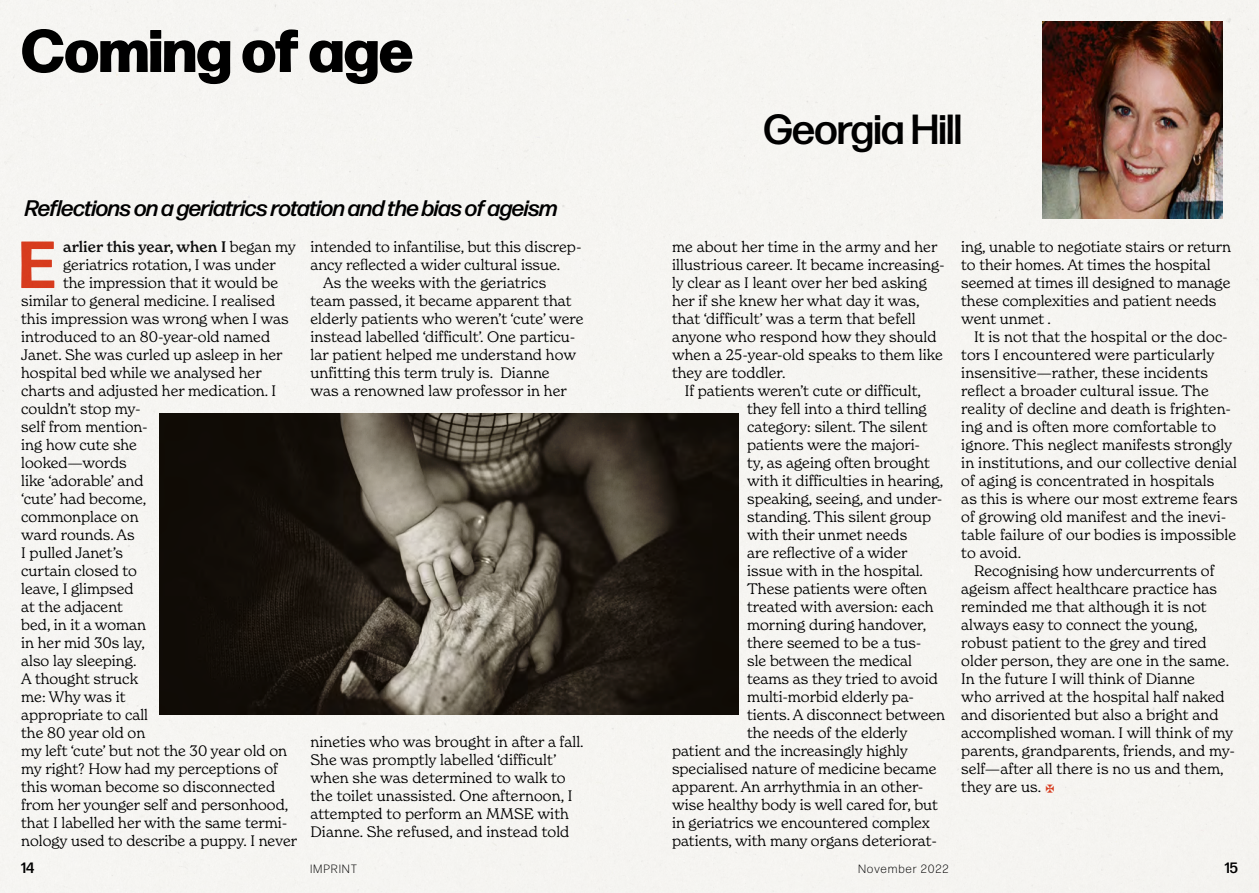
<style>
.page{position:relative;width:1259px;height:893px;background:#fff}
.page>*{position:absolute;margin:0;border:0;box-sizing:border-box;transform-origin:0 0}
.t1{font:700 66.45px "Forma DJR Display";color:#d94526}
.t2{font:800 60px "Forma DJR Display";color:#000}
.t3{font:500 42px "Forma DJR Display";color:#000}
.t4{font:italic 500 22.5px "Forma DJR Display";color:#000}
.t5{font:300 15px/18px "New Spirit";color:#000}
.t6{font:500 15px "New Spirit";color:#121212}
.t7{font:500 15px "Forma DJR Display";color:#000}
.t8{font:300 12px "Forma DJR Display";letter-spacing:.12em;color:#000}
.s1{font-weight:300;color:#000}
</style>
<div class="page">
<img style="left:0;top:0;width:1259px;height:893px">
<svg style="left:1046px;top:784px;width:8px;height:8px"></svg>
<h2 class="t2" style="left:21px;top:5px;width:393px">Coming of age</h2>
<h3 class="t4" style="left:26px;top:194px;width:534px">Reflections on a geriatrics rotation and the bias of ageism</h3>
<h1 class="t1" style="left:19px;top:223px;width:37px">E</h1>
<p class="t6" style="left:63px;top:237px;width:234px">arlier this year, when I <span class="s1">began my</span></p>
<p class="t5" style="left:63px;top:255px;width:214px">geriatrics rotation, I was under</p>
<p class="t5" style="left:63px;top:273px;width:217px">the impression that it would be</p>
<p class="t5" style="left:21px;top:291px;width:255px">similar to general medicine. I realised</p>
<p class="t5" style="left:21px;top:309px;width:269px">this impression was wrong when I was</p>
<p class="t5" style="left:21px;top:327px;width:250px">introduced to an 80-year-old named</p>
<p class="t5" style="left:21px;top:345px;width:263px">Janet. She was curled up asleep in her</p>
<p class="t5" style="left:21px;top:363px;width:242px">hospital bed while we analysed her</p>
<p class="t5" style="left:21px;top:381px;width:256px">charts and adjusted her medication. I</p>
<p class="t5" style="left:21px;top:399px;width:121px">couldn’t stop my-</p>
<p class="t5" style="left:21px;top:417px;width:128px">self from mention-</p>
<p class="t5" style="left:21px;top:435px;width:117px">ing how cute she</p>
<p class="t5" style="left:21px;top:453px;width:107px">looked—words</p>
<p class="t5" style="left:21px;top:471px;width:124px">like ‘adorable’ and</p>
<p class="t5" style="left:21px;top:489px;width:127px">‘cute’ had become,</p>
<p class="t5" style="left:21px;top:507px;width:119px">commonplace on</p>
<p class="t5" style="left:21px;top:525px;width:115px">ward rounds. As</p>
<p class="t5" style="left:21px;top:543px;width:103px">I pulled Janet’s</p>
<p class="t5" style="left:21px;top:561px;width:117px">curtain closed to</p>
<p class="t5" style="left:21px;top:579px;width:114px">leave, I glimpsed</p>
<p class="t5" style="left:21px;top:597px;width:103px">at the adjacent</p>
<p class="t5" style="left:21px;top:615px;width:126px">bed, in it a woman</p>
<p class="t5" style="left:21px;top:633px;width:125px">in her mid 30s lay,</p>
<p class="t5" style="left:21px;top:651px;width:117px">also lay sleeping.</p>
<p class="t5" style="left:21px;top:669px;width:118px">A thought struck</p>
<p class="t5" style="left:21px;top:687px;width:106px">me: Why was it</p>
<p class="t5" style="left:21px;top:705px;width:128px">appropriate to call</p>
<p class="t5" style="left:21px;top:723px;width:126px">the 80 year old on</p>
<p class="t5" style="left:21px;top:741px;width:267px">my left ‘cute’ but not the 30 year old on</p>
<p class="t5" style="left:21px;top:759px;width:258px">my right? How had my perceptions of</p>
<p class="t5" style="left:21px;top:777px;width:255px">this woman become so disconnected</p>
<p class="t5" style="left:21px;top:795px;width:268px">from her younger self and personhood,</p>
<p class="t5" style="left:21px;top:813px;width:267px">that I labelled her with the same termi-</p>
<p class="t5" style="left:21px;top:831px;width:277px">nology used to describe a puppy. I never</p>
<p class="t5" style="left:310px;top:237px;width:273px">intended to infantilise, but this discrep-</p>
<p class="t5" style="left:310px;top:255px;width:251px">ancy reflected a wider cultural issue.</p>
<p class="t5" style="left:323px;top:273px;width:225px">As the weeks with the geriatrics</p>
<p class="t5" style="left:310px;top:291px;width:262px">team passed, it became apparent that</p>
<p class="t5" style="left:310px;top:309px;width:275px">elderly patients who weren’t ‘cute’ were</p>
<p class="t5" style="left:310px;top:327px;width:266px">instead labelled ‘difficult’. One particu-</p>
<p class="t5" style="left:310px;top:345px;width:267px">lar patient helped me understand how</p>
<p class="t5" style="left:310px;top:363px;width:241px">unfitting this term truly is. Dianne</p>
<p class="t5" style="left:310px;top:381px;width:258px">was a renowned law professor in her</p>
<p class="t5" style="left:310px;top:732px;width:275px">nineties who was brought in after a fall.<br>She was promptly labelled ‘difficult’ when she was determined to walk to the toilet unassisted. One afternoon, I attempted to perform an MMSE with Dianne. She refused, and instead told</p>
<h3 class="t3" style="left:763px;top:103px;width:200px">Georgia Hill</h3>
<p class="t5" style="left:672px;top:237px;width:267px">me about her time in the army and her</p>
<p class="t5" style="left:672px;top:255px;width:274px">illustrious career. It became increasing-</p>
<p class="t5" style="left:672px;top:273px;width:256px">ly clear as I leant over her bed asking</p>
<p class="t5" style="left:672px;top:291px;width:249px">her if she knew her what day it was,</p>
<p class="t5" style="left:672px;top:309px;width:245px">that ‘difficult’ was a term that befell</p>
<p class="t5" style="left:672px;top:327px;width:266px">anyone who respond how they should</p>
<p class="t5" style="left:672px;top:345px;width:272px">when a 25-year-old speaks to them like</p>
<p class="t5" style="left:672px;top:363px;width:115px">they are toddler.</p>
<p class="t5" style="left:685px;top:381px;width:238px">If patients weren’t cute or difficult,</p>
<p class="t5" style="left:747px;top:399px;width:181px">they fell into a third telling</p>
<p class="t5" style="left:747px;top:417px;width:182px">category: silent. The silent</p>
<p class="t5" style="left:747px;top:435px;width:175px">patients were the majori-</p>
<p class="t5" style="left:747px;top:453px;width:184px">ty, as ageing often brought</p>
<p class="t5" style="left:747px;top:471px;width:198px">with it difficulties in hearing,</p>
<p class="t5" style="left:747px;top:489px;width:197px">speaking, seeing, and under-</p>
<p class="t5" style="left:747px;top:507px;width:186px">standing. This silent group</p>
<p class="t5" style="left:747px;top:525px;width:162px">with their unmet needs</p>
<p class="t5" style="left:747px;top:543px;width:162px">are reflective of a wider</p>
<p class="t5" style="left:747px;top:561px;width:177px">issue with in the hospital.</p>
<p class="t5" style="left:747px;top:579px;width:181px">These patients were often</p>
<p class="t5" style="left:747px;top:597px;width:188px">treated with aversion: each</p>
<p class="t5" style="left:747px;top:615px;width:181px">morning during handover,</p>
<p class="t5" style="left:747px;top:633px;width:176px">there seemed to be a tus-</p>
<p class="t5" style="left:747px;top:651px;width:166px">sle between the medical</p>
<p class="t5" style="left:747px;top:669px;width:192px">teams as they tried to avoid</p>
<p class="t5" style="left:747px;top:687px;width:168px">multi-morbid elderly pa-</p>
<p class="t5" style="left:747px;top:705px;width:199px">tients. A disconnect between</p>
<p class="t5" style="left:747px;top:723px;width:162px">the needs of the elderly</p>
<p class="t5" style="left:672px;top:741px;width:237px">patient and the increasingly highly</p>
<p class="t5" style="left:672px;top:759px;width:266px">specialised nature of medicine became</p>
<p class="t5" style="left:672px;top:777px;width:253px">apparent. An arrhythmia in an other-</p>
<p class="t5" style="left:672px;top:795px;width:267px">wise healthy body is well cared for, but</p>
<p class="t5" style="left:672px;top:813px;width:259px">in geriatrics we encountered complex</p>
<p class="t5" style="left:672px;top:831px;width:267px">patients, with many organs deteriorat-</p>
<p class="t5" style="left:961px;top:237px;width:271px">ing, unable to negotiate stairs or return to their homes. At times the hospital seemed at times ill designed to manage these complexities and patient needs went unmet .</p>
<p class="t5" style="left:974px;top:327px;width:255px">It is not that the hospital or the doc-</p>
<p class="t5" style="left:961px;top:345px;width:255px">tors I encountered were particularly</p>
<p class="t5" style="left:961px;top:363px;width:248px">insensitive—rather, these incidents</p>
<p class="t5" style="left:961px;top:381px;width:249px">reflect a broader cultural issue. The</p>
<p class="t5" style="left:961px;top:399px;width:271px">reality of decline and death is frighten-</p>
<p class="t5" style="left:961px;top:417px;width:256px">ing and is often more comfortable to</p>
<p class="t5" style="left:961px;top:435px;width:273px">ignore. This neglect manifests strongly</p>
<p class="t5" style="left:961px;top:453px;width:277px">in institutions, and our collective denial</p>
<p class="t5" style="left:961px;top:471px;width:255px">of aging is concentrated in hospitals</p>
<p class="t5" style="left:961px;top:489px;width:278px">as this is where our most extreme fears</p>
<p class="t5" style="left:961px;top:507px;width:267px">of growing old manifest and the inevi-</p>
<p class="t5" style="left:961px;top:525px;width:277px">table failure of our bodies is impossible</p>
<p class="t5" style="left:961px;top:543px;width:61px">to avoid.</p>
<p class="t5" style="left:974px;top:561px;width:242px">Recognising how undercurrents of</p>
<p class="t5" style="left:961px;top:579px;width:257px">ageism affect healthcare practice has</p>
<p class="t5" style="left:961px;top:597px;width:247px">reminded me that although it is not</p>
<p class="t5" style="left:961px;top:615px;width:238px">always easy to connect the young,</p>
<p class="t5" style="left:961px;top:633px;width:247px">robust patient to the grey and tired</p>
<p class="t5" style="left:961px;top:651px;width:269px">older person, they are one in the same.</p>
<p class="t5" style="left:961px;top:669px;width:235px">In the future I will think of Dianne</p>
<p class="t5" style="left:961px;top:687px;width:265px">who arrived at the hospital half naked</p>
<p class="t5" style="left:961px;top:705px;width:259px">and disoriented but also a bright and</p>
<p class="t5" style="left:961px;top:723px;width:274px">accomplished woman. I will think of my</p>
<p class="t5" style="left:961px;top:741px;width:275px">parents, grandparents, friends, and my-</p>
<p class="t5" style="left:961px;top:759px;width:264px">self—after all there is no us and them,</p>
<p class="t5" style="left:961px;top:777px;width:82px">they are us.</p>
<p class="t7" style="left:21px;top:858px;width:15px">14</p>
<p class="t8" style="left:310px;top:862px;width:48px">IMPRINT</p>
<p class="t8" style="left:858px;top:862px;width:91px">November 2022</p>
<p class="t7" style="left:1224px;top:858px;width:14px">15</p>
</div>
